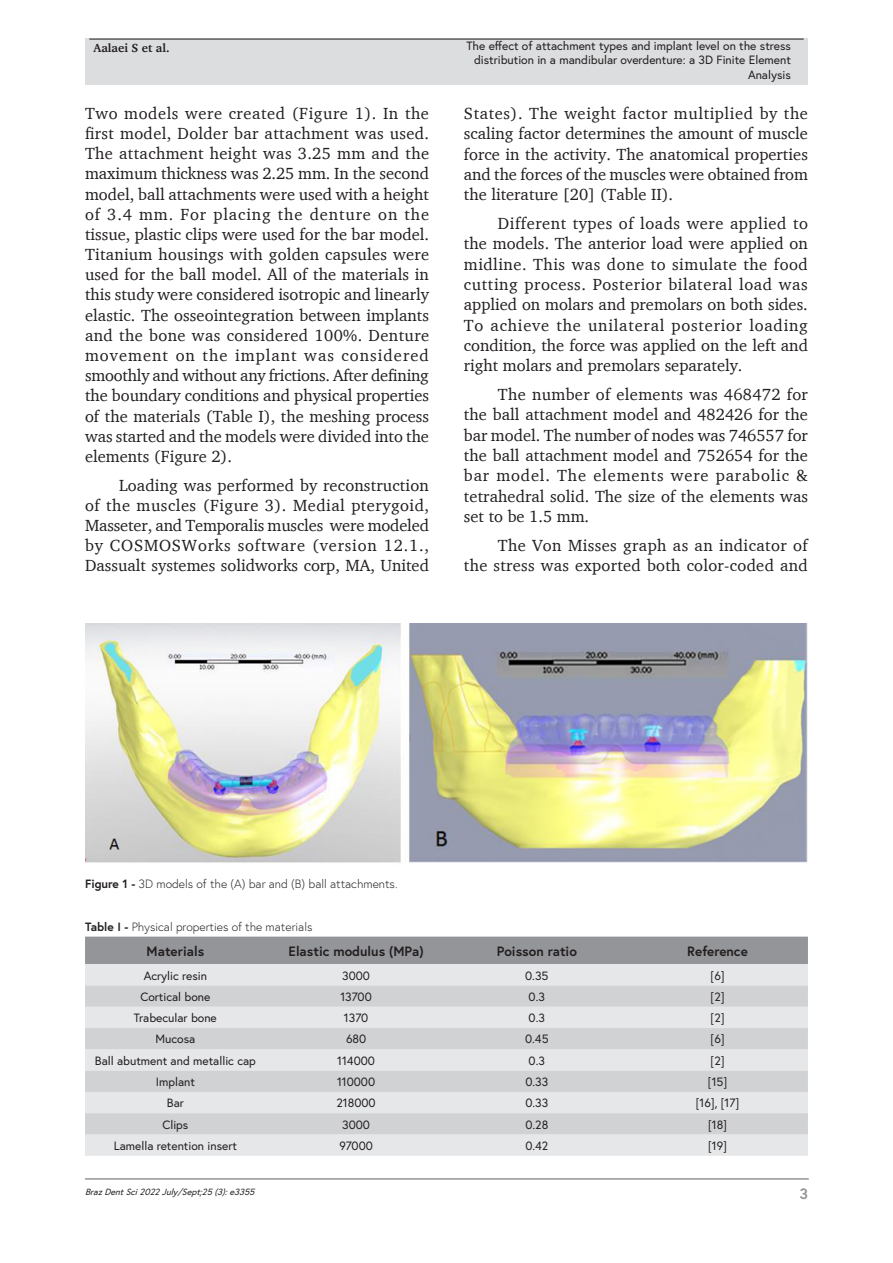
<style>
.page{position:relative;width:893px;height:1263px;background:#fff}
.page>*{position:absolute;margin:0;border:0;box-sizing:border-box;transform-origin:0 0}
.Paragraph{font:16.5px/20.1px "Charter";color:#231f20;text-align:justify}
.Paragraph-2{font:16.5px/20.2px "Charter";letter-spacing:.02em;color:#231f20;text-align:right}
.t1{font:700 15px "Europa";color:#939598}
.TableHead{font:700 13.5px "Europa";color:#231f20}
.TableBody{font:12px/14.4px "Europa";color:#231f20;text-align:right}
.TableBody-2{font:12px "Europa";letter-spacing:-.195em;color:#231f20}
.FigureCaption{font:300 12px "Europa";color:#231f20}
.TableTitle{font:300 12px "Europa";color:#231f20}
.t2{font:700 12px "Charter";color:#231f20}
.t3{font:italic 9px "Europa";color:#231f20}
.s1{font-weight:700}
</style>
<div class="page">
<hr style="left:85px;top:1178px;width:724px;height:2px;background:#939598">
<div style="left:85px;top:39px;width:723px;height:46px;background:#dcdddf"></div>
<hr style="left:89px;top:39px;width:715px;height:1px;background:#231f20">
<img style="left:85px;top:623px;width:723px;height:240px">
<div style="left:85px;top:936px;width:723px;height:28px;background:#939598"></div>
<div style="left:85px;top:964px;width:723px;height:192px;background:#e6e7e9"></div>
<svg style="left:85px;top:985px;width:723px;height:149px;background:#dadbdd"></svg>
<p class="t2" style="left:94px;top:41px;width:77px">Aalaei S et al.</p>
<p class="TableBody" style="left:466px;top:38px;width:326px">The effect of attachment types and implant level on the stress distribution in a mandibular overdenture: a 3D Finite Element<br>Analysis</p>
<p class="Paragraph" style="left:85px;top:103px;width:346px">Two models were created (Figure 1). In the first model, Dolder bar attachment was used.<br>The attachment height was 3.25 mm and the maximum thickness was 2.25 mm. In the second model, ball attachments were used with a height of 3.4 mm. For placing the denture on the tissue, plastic clips were used for the bar model.<br>Titanium housings with golden capsules were used for the ball model. All of the materials in this study were considered isotropic and linearly elastic. The osseointegration between implants and the bone was considered 100%. Denture movement on the implant was considered smoothly and without any frictions. After defining the boundary conditions and physical properties of the materials (Table I), the meshing process was started and the models were divided into the elements (Figure 2).</p>
<p class="Paragraph" style="left:85px;top:474px;width:346px;text-indent:34px">Loading was performed by reconstruction of the muscles (Figure 3). Medial pterygoid, Masseter, and Temporalis muscles were modeled by COSMOSWorks software (version 12.1., Dassualt systemes solidworks corp, MA, United</p>
<p class="TableBody-2" style="left:463px;top:53px;width:329px">Theeffec ofattachmentypesand implantlevelonthestressdistributioninamandibularoverdenture:a3D Fnit ElementAnalysis</p>
<p class="Paragraph" style="left:464px;top:103px;width:346px">States). The weight factor multiplied by the scaling factor determines the amount of muscle force in the activity. The anatomical properties and the forces of the muscles were obtained from the literature [20] (Table II).</p>
<p class="Paragraph" style="left:464px;top:213px;width:346px;text-indent:34px">Different types of loads were applied to the models. The anterior load were applied on midline. This was done to simulate the food cutting process. Posterior bilateral load was applied on molars and premolars on both sides.<br>To achieve the unilateral posterior loading condition, the force was applied on the left and right molars and premolars separately.</p>
<p class="Paragraph" style="left:464px;top:384px;width:346px;text-indent:34px">The number of elements was 468472 for the ball attachment model and 482426 for the bar model. The number of nodes was 746557 for the ball attachment model and 752654 for the bar model. The elements were parabolic &amp; tetrahedral solid. The size of the elements was set to be 1.5 mm.</p>
<p class="Paragraph-2" style="left:464px;top:535px;width:345px">The Von Misses graph as an indicator of<br>the stress was exported both color-coded and</p>
<p class="FigureCaption" style="left:85px;top:877px;width:314px"><span class="s1">Figure 1 -</span> 3D models of the (A) bar and (B) ball attachments.</p>
<p class="TableTitle" style="left:85px;top:919px;width:229px"><span class="s1">Table I -</span> Physical properties of the materials</p>
<p class="TableHead" style="left:147px;top:942px;width:59px">Materials</p>
<p class="TableHead" style="left:289px;top:942px;width:136px">Elastic modulus (MPa)</p>
<p class="TableHead" style="left:497px;top:942px;width:82px">Poisson ratio</p>
<p class="TableHead" style="left:687px;top:942px;width:62px">Reference</p>
<p class="TableBody" style="left:144px;top:968px;width:65px">Acrylic resin</p>
<p class="TableBody" style="left:342px;top:968px;width:29px">3000</p>
<p class="TableBody" style="left:525px;top:968px;width:25px">0.35</p>
<p class="TableBody" style="left:711px;top:968px;width:16px">[6]</p>
<p class="TableBody" style="left:140px;top:989px;width:71px">Cortical bone</p>
<p class="TableBody" style="left:340px;top:989px;width:33px">13700</p>
<p class="TableBody" style="left:529px;top:989px;width:18px">0.3</p>
<p class="TableBody" style="left:711px;top:989px;width:15px">[2]</p>
<p class="TableBody" style="left:134px;top:1010px;width:84px">Trabecular bone</p>
<p class="TableBody" style="left:344px;top:1010px;width:26px">1370</p>
<p class="TableBody" style="left:529px;top:1010px;width:18px">0.3</p>
<p class="TableBody" style="left:711px;top:1010px;width:15px">[2]</p>
<p class="TableBody" style="left:155px;top:1032px;width:41px">Mucosa</p>
<p class="TableBody" style="left:346px;top:1032px;width:22px">680</p>
<p class="TableBody" style="left:525px;top:1032px;width:25px">0.45</p>
<p class="TableBody" style="left:711px;top:1032px;width:16px">[6]</p>
<p class="TableBody" style="left:95px;top:1053px;width:162px">Ball abutment and metallic cap</p>
<p class="TableBody" style="left:337px;top:1053px;width:39px">114000</p>
<p class="TableBody" style="left:529px;top:1053px;width:18px">0.3</p>
<p class="TableBody" style="left:711px;top:1053px;width:15px">[2]</p>
<p class="TableBody" style="left:156px;top:1074px;width:41px">Implant</p>
<p class="TableBody" style="left:337px;top:1074px;width:40px">110000</p>
<p class="TableBody" style="left:525px;top:1074px;width:24px">0.33</p>
<p class="TableBody" style="left:708px;top:1074px;width:21px">[15]</p>
<p class="TableBody" style="left:167px;top:1096px;width:18px">Bar</p>
<p class="TableBody" style="left:337px;top:1096px;width:41px">218000</p>
<p class="TableBody" style="left:525px;top:1096px;width:24px">0.33</p>
<p class="TableBody" style="left:696px;top:1096px;width:45px">[16], [17]</p>
<p class="TableBody" style="left:162px;top:1117px;width:27px">Clips</p>
<p class="TableBody" style="left:342px;top:1117px;width:29px">3000</p>
<p class="TableBody" style="left:525px;top:1117px;width:24px">0.28</p>
<p class="TableBody" style="left:708px;top:1117px;width:20px">[18]</p>
<p class="TableBody" style="left:114px;top:1138px;width:125px">Lamella retention insert</p>
<p class="TableBody" style="left:339px;top:1138px;width:35px">97000</p>
<p class="TableBody" style="left:525px;top:1138px;width:24px">0.42</p>
<p class="TableBody" style="left:708px;top:1138px;width:20px">[19]</p>
<p class="t3" style="left:85px;top:1185px;width:174px">BrazDentSci2022July/Sept;25(3):e3355</p>
<p class="t1" style="left:799px;top:1184px;width:10px">3</p>
</div>
